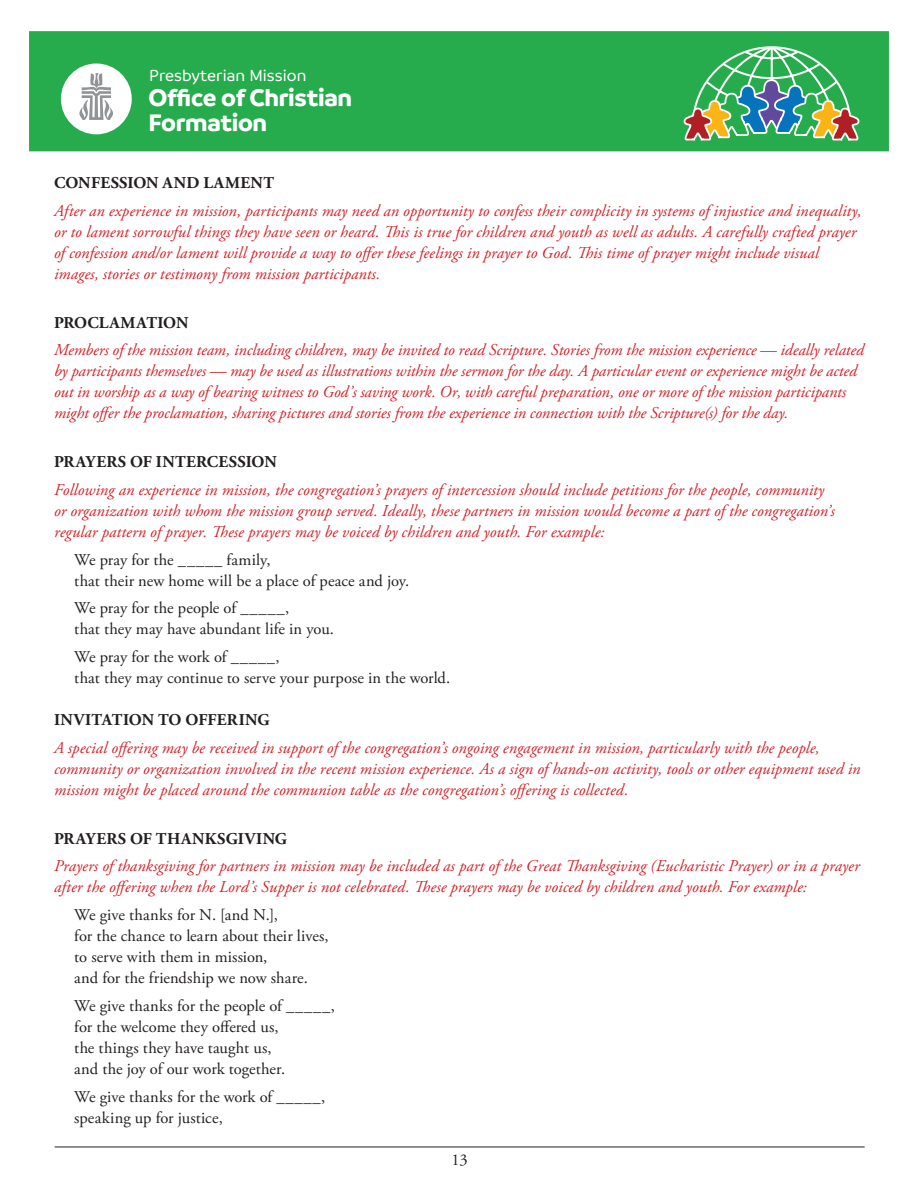
<style>
.page{position:relative;width:918px;height:1188px;background:#fff}
.page>*{position:absolute;margin:0;border:0;box-sizing:border-box;transform-origin:0 0}
.t1{font:700 25.8px/25.5px "Branding";letter-spacing:-.01em;color:#fff}
.t2{font:500 17.25px "Branding";color:#fff}
.Red{font:italic 16.5px/21px "Adobe Garamond Pro";color:#d1232a}
.t3{font:16.5px/21px "Adobe Garamond Pro";color:#231f20}
.Cap_Head{font:700 16.5px "Adobe Garamond Pro";letter-spacing:.015em;color:#231f20}
</style>
<div class="page">
<div style="left:27px;top:29px;width:864px;height:124px;background:#27ac4d;border:2px solid #fff"></div>
<svg style="left:683px;top:46px;width:177px;height:107px"></svg>
<div style="left:61px;top:64px;width:71px;height:70px;background:#fff;border-radius:50%"></div>
<svg style="left:79px;top:73px;width:34px;height:47px"></svg>
<hr style="left:55px;top:1147px;width:810px;height:1px;background:#231f20">
<p class="t2" style="left:149px;top:66px;width:159px">Presbyterian Mission</p>
<h1 class="t1" style="left:148px;top:85px;width:205px">Office of Christian<br>Formation</h1>
<p class="Cap_Head" style="left:54px;top:173px;width:222px">CONFESSION AND LAMENT</p>
<p class="Red" style="left:54px;top:200px;width:809px">After an experience in mission, participants may need an opportunity to confess their complicity in systems of injustice and inequality, or to lament sorrowful things they have seen or heard. This is true for children and youth as well as adults. A carefully crafted prayer of confession and/or lament will provide a way to offer these feelings in prayer to God. This time of prayer might include visual images, stories or testimony from mission participants.</p>
<p class="Cap_Head" style="left:54px;top:313px;width:136px">PROCLAMATION</p>
<p class="Red" style="left:54px;top:340px;width:812px">Members of the mission team, including children, may be invited to read Scripture. Stories from the mission experience — ideally related by participants themselves — may be used as illustrations within the sermon for the day. A particular event or experience might be acted out in worship as a way of bearing witness to God’s saving work. Or, with careful preparation, one or more of the mission participants might offer the proclamation, sharing pictures and stories from the experience in connection with the Scripture(s) for the day.</p>
<p class="Cap_Head" style="left:54px;top:452px;width:224px">PRAYERS OF INTERCESSION</p>
<p class="Red" style="left:54px;top:479px;width:782px">Following an experience in mission, the congregation’s prayers of intercession should include petitions for the people, community or organization with whom the mission group served. Ideally, these partners in mission would become a part of the congregation’s regular pattern of prayer. These prayers may be voiced by children and youth. For example:</p>
<p class="t3" style="left:74px;top:549px;width:336px">We pray for the _____ family,<br>that their new home will be a place of peace and joy.</p>
<p class="t3" style="left:74px;top:598px;width:261px">We pray for the people of _____,<br>that they may have abundant life in you.</p>
<p class="t3" style="left:74px;top:647px;width:377px">We pray for the work of _____,<br>that they may continue to serve your purpose in the world.</p>
<p class="Cap_Head" style="left:54px;top:710px;width:217px">INVITATION TO OFFERING</p>
<p class="Red" style="left:54px;top:737px;width:808px">A special offering may be received in support of the congregation’s ongoing engagement in mission, particularly with the people, community or organization involved in the recent mission experience. As a sign of hands-on activity, tools or other equipment used in mission might be placed around the communion table as the congregation’s offering is collected.</p>
<p class="Cap_Head" style="left:54px;top:829px;width:235px">PRAYERS OF THANKSGIVING</p>
<p class="Red" style="left:54px;top:856px;width:807px">Prayers of thanksgiving for partners in mission may be included as part of the Great Thanksgiving (Eucharistic Prayer) or in a prayer after the offering when the Lord’s Supper is not celebrated. These prayers may be voiced by children and youth. For example:</p>
<p class="t3" style="left:74px;top:905px;width:256px">We give thanks for N. [and N.],<br>for the chance to learn about their lives, to serve with them in mission,<br>and for the friendship we now share.</p>
<p class="t3" style="left:74px;top:996px;width:262px">We give thanks for the people of _____, for the welcome they offered us,<br>the things they have taught us,<br>and the joy of our work together.</p>
<p class="t3" style="left:74px;top:1086px;width:253px">We give thanks for the work of _____, speaking up for justice,</p>
<p class="t3" style="left:452px;top:1150px;width:18px">13</p>
</div>
